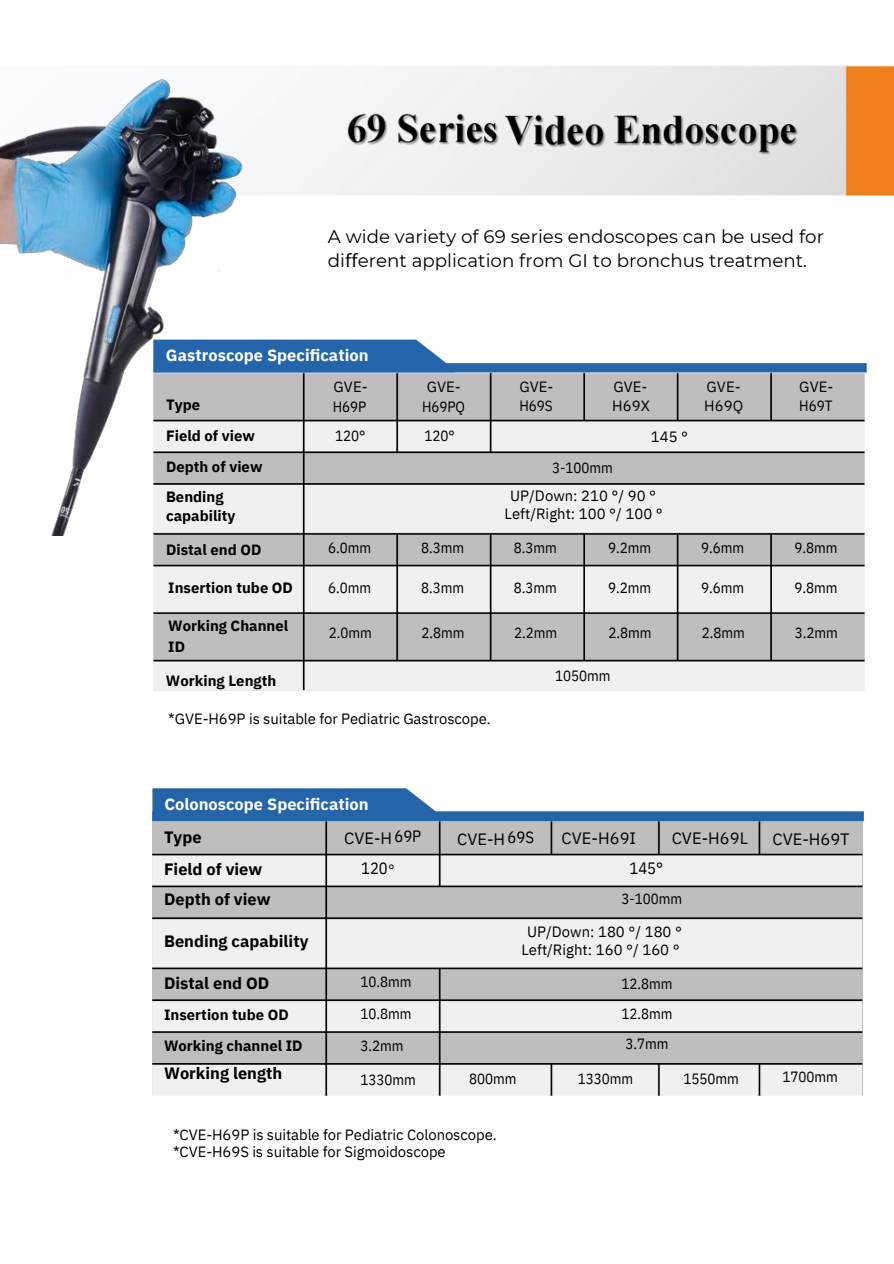
<style>
.page{position:relative;width:894px;height:1264px;background:#fff}
.page>*{position:absolute;margin:0;border:0;box-sizing:border-box;transform-origin:0 0}
.t1{font:18.3px/23.7px "Montserrat";color:#000}
.t2{font:700 16.35px/32.2px "IBM Plex Sans";color:#000}
.t3{font:700 16.35px "IBM Plex Sans";color:#fff}
.t4{font:16.35px "IBM Plex Sans";letter-spacing:.005em;color:#000}
.t5{font:16.35px "IBM Plex Sans Cond";color:#000}
.t6{font:16.35px "Arimo";color:#000}
.t7{font:14.85px/18.6px "IBM Plex Sans";letter-spacing:-.005em;color:#000}
.t8{font:14.85px "IBM Plex Sans Cond";color:#000}
.t9{font:700 14.85px/30.9px "IBM Plex Sans";color:#000}
.s1{font-family:"Noto Sans"}
.s2{font-family:"IBM Plex Sans Cond"}
</style>
<div class="page">
<img style="left:245px;top:65px;width:648px;height:131px">
<img style="left:0;top:78px;width:245px;height:457px">
<img style="left:152px;top:788px;width:712px;height:308px">
<img style="left:146px;top:332px;width:721px;height:359px">
<img style="left:346px;top:112px;width:160px;height:43px">
<img style="left:500px;top:113px;width:108px;height:36px">
<img style="left:608px;top:114px;width:191px;height:42px">
<p class="t1" style="left:327px;top:224px;width:497px">A wide variety of 69 series endoscopes can be used for di<span class="s1">ff</span>erent application from GI to bronchus treatment.</p>
<h4 class="t3" style="left:166px;top:344px;width:204px">Gastroscope Specification</h4>
<p class="t9" style="left:166px;top:388px;width:98px">Type<br>Field of view<br>Depth of view<br>Bending</p>
<p class="t9" style="left:166px;top:500px;width:71px">capability</p>
<p class="t9" style="left:166px;top:533px;width:97px">Distal end OD</p>
<p class="t7" style="left:333px;top:377px;width:36px">GVE-</p>
<p class="t7" style="left:426px;top:377px;width:36px">GVE-</p>
<h3 class="t7" style="left:519px;top:377px;width:36px">GVE-<br><span class="s2">H69S</span></h3>
<p class="t8" style="left:332px;top:396px;width:35px">H69P</p>
<p class="t8" style="left:422px;top:396px;width:44px">H69PQ</p>
<p class="t8" style="left:335px;top:425px;width:32px">120°</p>
<h5 class="t8" style="left:424px;top:425px;width:32px">120°</h5>
<h4 class="t7" style="left:613px;top:377px;width:36px">GVE-</h4>
<h4 class="t7" style="left:612px;top:396px;width:39px">H69X</h4>
<p class="t7" style="left:650px;top:427px;width:39px">145 °</p>
<p class="t8" style="left:552px;top:457px;width:62px">3-100mm</p>
<h2 class="t7" style="left:510px;top:486px;width:147px">UP/Down: 210 °/ 90 °</h2>
<h5 class="t7" style="left:504px;top:504px;width:160px">Left/Right: 100 °/ 100 °</h5>
<p class="t7" style="left:706px;top:377px;width:36px">GVE-</p>
<h5 class="t7" style="left:704px;top:396px;width:40px">H69Q</h5>
<p class="t7" style="left:799px;top:377px;width:36px">GVE-<br><span class="s2">H69T</span></p>
<h5 class="t8" style="left:328px;top:538px;width:44px">6.0mm</h5>
<p class="t8" style="left:421px;top:538px;width:44px">8.3mm</p>
<p class="t8" style="left:513px;top:538px;width:44px">8.3mm</p>
<h5 class="t8" style="left:608px;top:538px;width:44px">9.2mm</h5>
<h4 class="t8" style="left:701px;top:538px;width:44px">9.6mm</h4>
<h4 class="t8" style="left:794px;top:538px;width:44px">9.8mm</h4>
<p class="t9" style="left:168px;top:572px;width:126px">Insertion tube OD</p>
<p class="t8" style="left:328px;top:577px;width:44px">6.0mm</p>
<p class="t8" style="left:421px;top:577px;width:44px">8.3mm</p>
<p class="t8" style="left:513px;top:577px;width:44px">8.3mm</p>
<h4 class="t8" style="left:608px;top:577px;width:44px">9.2mm</h4>
<p class="t8" style="left:701px;top:577px;width:44px">9.6mm</p>
<p class="t8" style="left:794px;top:577px;width:44px">9.8mm</p>
<h2 class="t9" style="left:168px;top:615px;width:122px;line-height:20.2px">Working Channel<br>ID</h2>
<h2 class="t9" style="left:166px;top:664px;width:112px">Working Length</h2>
<h1 class="t8" style="left:328px;top:622px;width:44px">2.0mm</h1>
<h2 class="t8" style="left:421px;top:622px;width:44px">2.8mm</h2>
<h2 class="t8" style="left:514px;top:622px;width:44px">2.2mm</h2>
<h1 class="t8" style="left:608px;top:622px;width:44px">2.8mm</h1>
<h3 class="t8" style="left:701px;top:622px;width:44px">2.8mm</h3>
<p class="t8" style="left:794px;top:622px;width:44px">3.2mm</p>
<p class="t8" style="left:555px;top:666px;width:57px">1050mm</p>
<p class="t7" style="left:168px;top:709px;width:324px">*GVE-H69P is suitable for Pediatric Gastroscope.</p>
<h4 class="t3" style="left:164px;top:793px;width:205px">Colonoscope Specification</h4>
<h4 class="t2" style="left:164px;top:820px;width:100px">Type<br>Field of view</h4>
<h4 class="t2" style="left:164px;top:882px;width:108px">Depth of view</h4>
<p class="t5" style="left:394px;top:825px;width:28px">69P</p>
<h4 class="t4" style="left:344px;top:827px;width:50px">CVE-H</h4>
<p class="t6" style="left:388px;top:861px;width:8px">°</p>
<p class="t5" style="left:361px;top:857px;width:28px">120</p>
<h4 class="t2" style="left:164px;top:925px;width:146px">Bending capability</h4>
<p class="t2" style="left:164px;top:966px;width:107px">Distal end OD</p>
<p class="t9" style="left:164px;top:998px;width:140px">Insertion tube OD<br>Working channel ID</p>
<p class="t2" style="left:164px;top:1056px;width:120px">Working length</p>
<p class="t8" style="left:360px;top:971px;width:52px">10.8mm</p>
<p class="t8" style="left:360px;top:1003px;width:52px">10.8mm</p>
<p class="t8" style="left:360px;top:1035px;width:44px">3.2mm</p>
<h1 class="t8" style="left:360px;top:1069px;width:57px">1330mm</h1>
<p class="t5" style="left:507px;top:826px;width:28px">69S</p>
<p class="t4" style="left:561px;top:827px;width:76px">CVE-H69I</p>
<p class="t4" style="left:671px;top:827px;width:78px">CVE-H69L</p>
<p class="t5" style="left:629px;top:857px;width:35px">145°</p>
<p class="t4" style="left:457px;top:828px;width:50px">CVE-H</p>
<p class="t4" style="left:772px;top:828px;width:79px">CVE-H69T</p>
<p class="t8" style="left:621px;top:889px;width:62px">3-100mm</p>
<p class="t7" style="left:527px;top:921px;width:156px">UP/Down: 180 °/ 180 °</p>
<h5 class="t7" style="left:521px;top:939px;width:160px">Left/Right: 160 °/ 160 °</h5>
<h1 class="t8" style="left:621px;top:973px;width:52px">12.8mm</h1>
<h1 class="t8" style="left:621px;top:1004px;width:52px">12.8mm</h1>
<h3 class="t8" style="left:625px;top:1033px;width:44px">3.7mm</h3>
<p class="t8" style="left:469px;top:1068px;width:49px">800mm</p>
<p class="t8" style="left:578px;top:1068px;width:57px">1330mm</p>
<p class="t8" style="left:683px;top:1068px;width:57px">1550mm</p>
<p class="t8" style="left:782px;top:1066px;width:57px">1700mm</p>
<p class="t7" style="left:173px;top:1125px;width:325px;line-height:17.4px">*CVE-H69P is suitable for Pediatric Colonoscope. *CVE-H69S is suitable for Sigmoidoscope</p>
</div>
